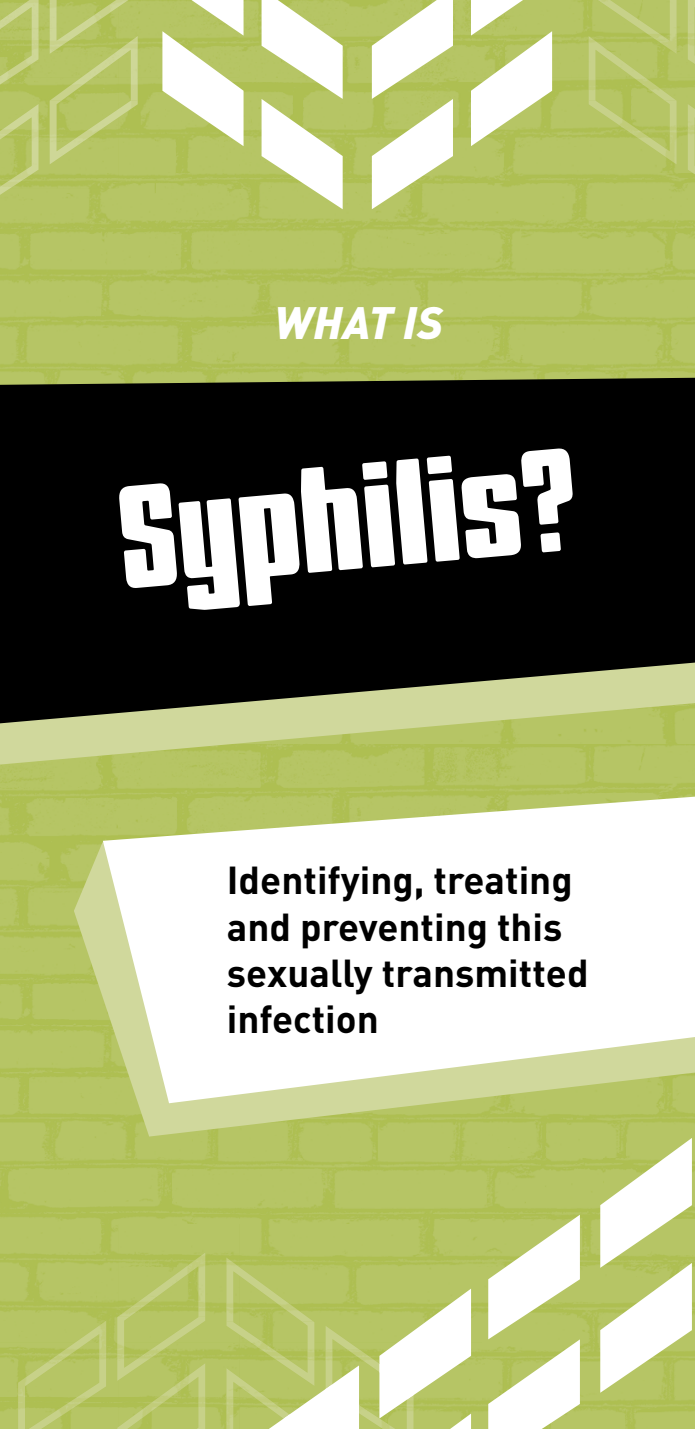
<style>
.page{position:relative;width:695px;height:1429px;background:#fff}
.page>*{position:absolute;margin:0;border:0;box-sizing:border-box;transform-origin:0 0}
.t1{font:147.7px "Barge";color:#fff;scale:.88 1}
.t2{font:italic 900 44.8px "DIN Pro";letter-spacing:.01em;color:#fff}
.t3{font:700 38.5px/46.2px "DIN Pro";color:#000}
</style>
<div class="page">
<img style="left:0;top:0;width:694px;height:1429px">
<div style="left:0;top:378px;width:694px;height:284px;background:#000"></div>
<svg style="left:0;top:662px;width:694px;height:102px;background:#88905a"></svg>
<svg style="left:74px;top:821px;width:620px;height:315px;background:#bac86f"></svg>
<svg style="left:103px;top:796px;width:591px;height:307px"></svg>
<svg style="left:471px;top:0;width:81px;height:146px"></svg>
<svg style="left:372px;top:0;width:81px;height:209px"></svg>
<svg style="left:600px;top:1138px;width:91px;height:254px"></svg>
<svg style="left:488px;top:1214px;width:91px;height:215px"></svg>
<img style="left:18px;top:1320px;width:88px;height:109px">
<img style="left:117px;top:1252px;width:88px;height:111px">
<img style="left:117px;top:1363px;width:88px;height:66px">
<img style="left:325px;top:1325px;width:54px;height:104px">
<svg style="left:379px;top:1288px;width:92px;height:141px"></svg>
<img style="left:226px;top:1257px;width:88px;height:111px">
<img style="left:226px;top:1368px;width:41px;height:61px">
<svg style="left:267px;top:1365px;width:92px;height:64px"></svg>
<img style="left:687px;top:0;width:7px;height:64px">
<img style="left:597px;top:0;width:79px;height:36px">
<img style="left:588px;top:36px;width:88px;height:128px">
<img style="left:687px;top:104px;width:7px;height:70px">
<img style="left:0;top:0;width:39px;height:85px">
<img style="left:50px;top:0;width:78px;height:36px">
<img style="left:50px;top:36px;width:88px;height:128px">
<img style="left:0;top:104px;width:39px;height:91px">
<svg style="left:162px;top:0;width:81px;height:146px"></svg>
<svg style="left:261px;top:0;width:81px;height:209px"></svg>
<p class="t2" style="left:274px;top:294px;width:169px">WHAT IS</p>
<h1 class="t1" style="left:112px;top:449px;width:522px;rotate:-5deg">Syphilis?</h1>
<p class="t3" style="left:227px;top:856px;width:363px">Identifying, treating and preventing this sexually transmitted infection</p>
</div>
